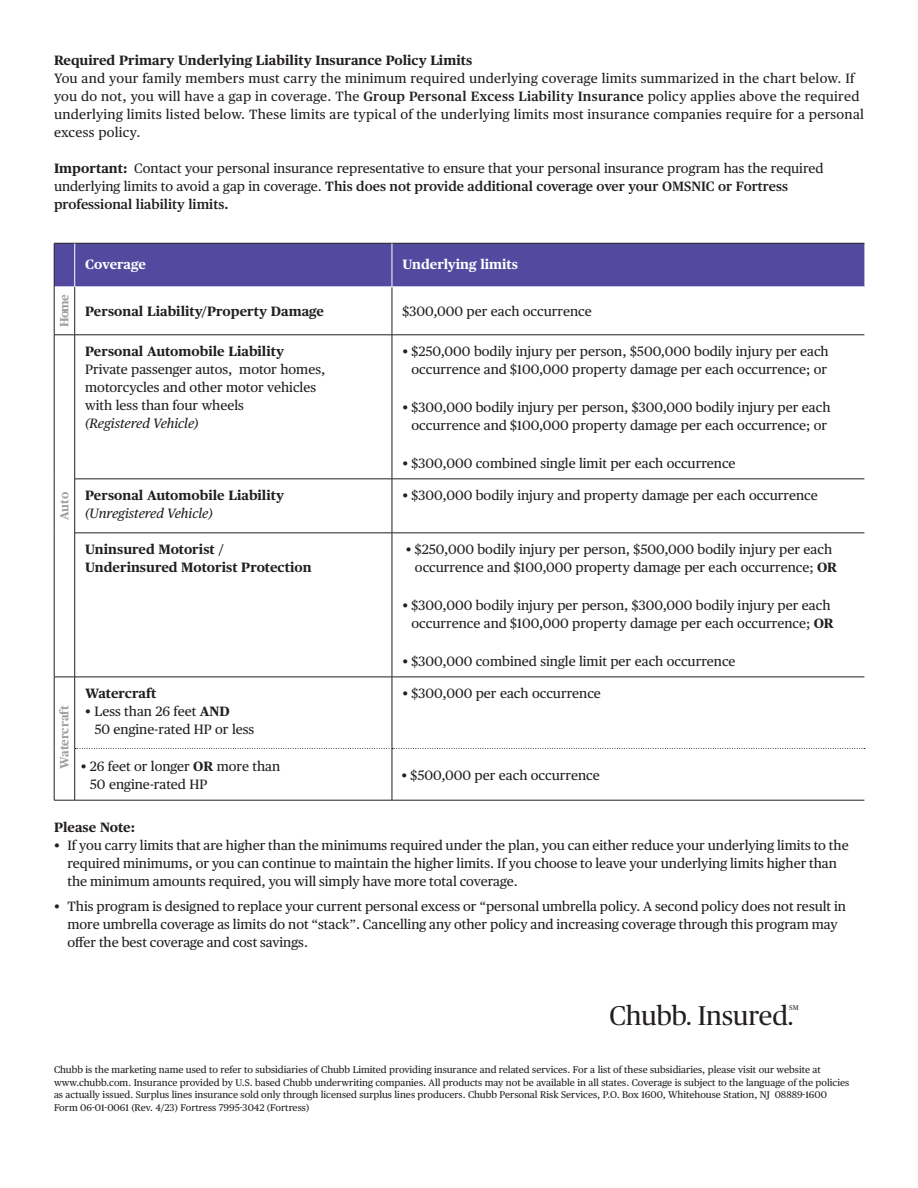
<style>
.page{position:relative;width:918px;height:1188px;background:#fff}
.page>*{position:absolute;margin:0;border:0;box-sizing:border-box;transform-origin:0 0}
.t1{font:27px "Chubb Publico";color:#231f20}
.t2{font:13.5px/18px "Chubb Publico Text";color:#231f20}
.t3{font:13.5px/18px "Chubb Publico Text";letter-spacing:.02em;color:#231f20}
.t4{font:700 13.5px/18px "Chubb Publico Text";color:#231f20}
.t5{font:italic 13.5px "Chubb Publico Text";color:#231f20}
.t6{font:700 13.5px "Chubb Publico Text";color:#fff}
.t7{font:700 12px "Chubb Publico Text";letter-spacing:-.01em;color:#9da0a0}
.t8{font:9.75px/12.8px "Chubb Publico Text";color:#231f20}
.t9{font:7.05px "Chubb Publico";color:#231f20}
.s1{font-weight:600}
.s2{font-weight:700}
</style>
<div class="page">
<hr style="left:392px;top:287px;width:1px;height:48px;background:#231f20">
<svg style="left:55px;top:335px;width:19px;height:1px"></svg>
<hr style="left:75px;top:335px;width:317px;height:1px;background:#231f20">
<hr style="left:392px;top:335px;width:472px;height:1px;background:#231f20">
<hr style="left:392px;top:335px;width:1px;height:144px;background:#231f20">
<hr style="left:75px;top:479px;width:317px;height:1px;background:#231f20">
<hr style="left:392px;top:479px;width:472px;height:1px;background:#231f20">
<hr style="left:392px;top:479px;width:1px;height:54px;background:#231f20">
<hr style="left:75px;top:533px;width:317px;height:1px;background:#231f20">
<hr style="left:392px;top:533px;width:472px;height:1px;background:#231f20">
<hr style="left:392px;top:533px;width:1px;height:144px;background:#231f20">
<div style="left:55px;top:243px;width:809px;height:44px;background:#534a9f"></div>
<hr style="left:392px;top:287px;width:472px;height:1px;background:#fff">
<svg style="left:55px;top:677px;width:19px;height:1px"></svg>
<hr style="left:75px;top:677px;width:317px;height:1px;background:#231f20">
<hr style="left:392px;top:677px;width:472px;height:1px;background:#231f20">
<hr style="left:392px;top:677px;width:1px;height:71px;background:#231f20">
<hr style="left:392px;top:749px;width:1px;height:51px;background:#231f20">
<svg style="left:54px;top:800px;width:21px;height:1px"></svg>
<hr style="left:75px;top:800px;width:317px;height:1px;background:#231f20">
<hr style="left:392px;top:800px;width:472px;height:1px;background:#231f20">
<hr style="left:74px;top:287px;width:1px;height:48px;background:#231f20">
<hr style="left:74px;top:335px;width:1px;height:144px;background:#231f20">
<hr style="left:74px;top:479px;width:1px;height:54px;background:#231f20">
<hr style="left:74px;top:533px;width:1px;height:144px;background:#231f20">
<hr style="left:74px;top:677px;width:1px;height:72px;background:#231f20">
<hr style="left:74px;top:749px;width:1px;height:51px;background:#231f20">
<hr style="left:74px;top:243px;width:1px;height:44px;background:#fff">
<hr style="left:54px;top:243px;width:1px;height:44px;background:#231f20">
<hr style="left:54px;top:287px;width:1px;height:48px;background:#231f20">
<hr style="left:54px;top:335px;width:1px;height:144px;background:#231f20">
<hr style="left:54px;top:479px;width:1px;height:54px;background:#231f20">
<hr style="left:54px;top:533px;width:1px;height:144px;background:#231f20">
<hr style="left:54px;top:677px;width:1px;height:72px;background:#231f20">
<hr style="left:54px;top:749px;width:1px;height:51px;background:#231f20">
<svg style="left:75px;top:748px;width:790px;height:1px"></svg>
<p class="t4" style="left:54px;top:50px;width:420px">Required Primary Underlying Liability Insurance Policy Limits</p>
<p class="t3" style="left:54px;top:68px;width:812px">You and your family members must carry the minimum required underlying coverage limits summarized in the chart below. If you do not, you will have a gap in coverage. The <span class="s1">Group Personal Excess Liability Insurance</span> policy applies above the required underlying limits listed below. These limits are typical of the underlying limits most insurance companies require for a personal excess policy.</p>
<p class="t2" style="left:54px;top:158px;width:771px"><span class="s2">Important:</span> Contact your personal insurance representative to ensure that your personal insurance program has the required underlying limits to avoid a gap in coverage. <span class="s1">This does not provide additional coverage over your OMSNIC or Fortress professional liability limits.</span></p>
<p class="t7" style="left:55px;top:327px;width:35px;rotate:-90deg">Home</p>
<p class="t7" style="left:55px;top:520px;width:29px;rotate:-90deg">Auto</p>
<p class="t7" style="left:55px;top:769px;width:65px;rotate:-90deg">Watercraft</p>
<p class="t6" style="left:85px;top:254px;width:62px">Coverage</p>
<p class="t6" style="left:402px;top:254px;width:117px">Underlying limits</p>
<p class="t4" style="left:85px;top:301px;width:240px">Personal Liability/Property Damage</p>
<p class="t2" style="left:402px;top:302px;width:191px">$300,000 per each occurrence</p>
<p class="t4" style="left:85px;top:341px;width:200px">Personal Automobile Liability</p>
<p class="t2" style="left:85px;top:359px;width:242px">Private passenger autos, motor homes, motorcycles and other motor vehicles with less than four wheels</p>
<p class="t5" style="left:85px;top:413px;width:115px">(Registered Vehicle)</p>
<p class="t2" style="left:402px;top:341px;width:428px;text-align:center">• $250,000 bodily injury per person, $500,000 bodily injury per each occurrence and $100,000 property damage per each occurrence; or</p>
<p class="t2" style="left:402px;top:398px;width:430px;text-align:center">• $300,000 bodily injury per person, $300,000 bodily injury per each occurrence and $100,000 property damage per each occurrence; or</p>
<p class="t2" style="left:402px;top:454px;width:335px">• $300,000 combined single limit per each occurrence</p>
<p class="t4" style="left:85px;top:485px;width:200px">Personal Automobile Liability</p>
<p class="t5" style="left:85px;top:503px;width:129px">(Unregistered Vehicle)</p>
<p class="t2" style="left:402px;top:485px;width:417px">• $300,000 bodily injury and property damage per each occurrence</p>
<p class="t4" style="left:85px;top:539px;width:228px">Uninsured Motorist /<br>Underinsured Motorist Protection</p>
<p class="t2" style="left:415px;top:539px;width:424px;text-indent:-9px">• $250,000 bodily injury per person, $500,000 bodily injury per each occurrence and $100,000 property damage per each occurrence; <span class="s2">OR</span></p>
<p class="t2" style="left:402px;top:596px;width:433px;text-align:right">• $300,000 bodily injury per person, $300,000 bodily injury per each occurrence and $100,000 property damage per each occurrence; <span class="s2">OR</span></p>
<p class="t2" style="left:402px;top:652px;width:335px">• $300,000 combined single limit per each occurrence</p>
<p class="t4" style="left:85px;top:683px;width:73px">Watercraft</p>
<p class="t2" style="left:94px;top:701px;width:162px;text-indent:-9px">• Less than 26 feet <span class="s2">AND<br></span>50 engine-rated HP or less</p>
<p class="t2" style="left:402px;top:683px;width:200px">• $300,000 per each occurrence</p>
<p class="t2" style="left:90px;top:756px;width:192px;text-indent:-9px">• 26 feet or longer <span class="s2">OR</span> more than<br>50 engine-rated HP</p>
<p class="t2" style="left:401px;top:765px;width:200px">• $500,000 per each occurrence</p>
<p class="t4" style="left:54px;top:818px;width:83px">Please Note:</p>
<p class="t2" style="left:68px;top:836px;width:783px;text-indent:-14px">• If you carry limits that are higher than the minimums required under the plan, you can either reduce your underlying limits to the required minimums, or you can continue to maintain the higher limits. If you choose to leave your underlying limits higher than the minimum amounts required, you will simply have more total coverage.</p>
<p class="t2" style="left:68px;top:897px;width:780px;text-indent:-14px">• This program is designed to replace your current personal excess or “personal umbrella policy. A second policy does not result in more umbrella coverage as limits do not “stack”. Cancelling any other policy and increasing coverage through this program may offer the best coverage and cost savings.</p>
<h1 class="t1" style="left:609px;top:997px;width:186px">Chubb. Insured.</h1>
<p class="t9" style="left:789px;top:1002px;width:11px">SM</p>
<p class="t8" style="left:54px;top:1062px;width:797px">Chubb is the marketing name used to refer to subsidiaries of Chubb Limited providing insurance and related services. For a list of these subsidiaries, please visit our website at www.chubb.com. Insurance provided by U.S. based Chubb underwriting companies. All products may not be available in all states. Coverage is subject to the language of the policies as actually issued. Surplus lines insurance sold only through licensed surplus lines producers. Chubb Personal Risk Services, P.O. Box 1600, Whitehouse Station, NJ 08889-1600<br>Form 06-01-0061 (Rev. 4/23) Fortress 7995-3042 (Fortress)</p>
</div>
